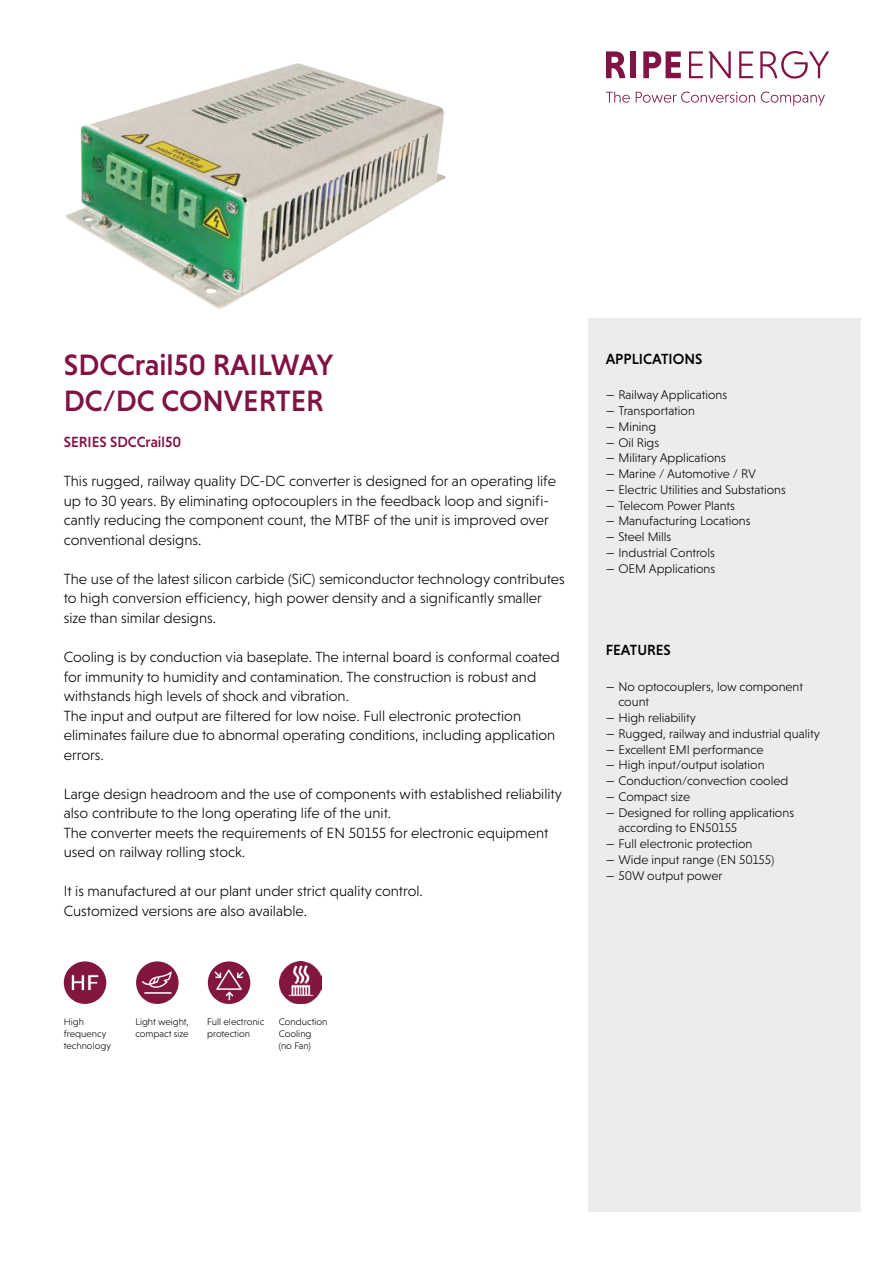
<style>
.page{position:relative;width:893px;height:1263px;background:#fff}
.page>*{position:absolute;margin:0;border:0;box-sizing:border-box;transform-origin:0 0}
.t1{font:500 30px/36px "Niveau Grotesk";color:#801244}
.t2{font:300 15px/19.5px "Niveau Grotesk";color:#000}
.t3{font:500 15px "Niveau Grotesk";color:#000}
.t4{font:500 15px "Niveau Grotesk";color:#801244}
.t5{font:300 12.75px/15.8px "Niveau Grotesk";color:#000}
.t6{font:300 9.75px/12px "Niveau Grotesk";color:#000}
</style>
<div class="page">
<div style="left:588px;top:319px;width:273px;height:893px;background:#ececed"></div>
<svg style="left:606px;top:51px;width:19px;height:27px"></svg>
<div style="left:631px;top:51px;width:5px;height:27px;background:#801244"></div>
<svg style="left:643px;top:51px;width:38px;height:27px"></svg>
<svg style="left:689px;top:51px;width:42px;height:27px"></svg>
<svg style="left:739px;top:51px;width:14px;height:27px"></svg>
<svg style="left:760px;top:51px;width:69px;height:28px"></svg>
<svg style="left:606px;top:92px;width:24px;height:11px"></svg>
<svg style="left:636px;top:92px;width:119px;height:11px"></svg>
<svg style="left:761px;top:92px;width:64px;height:14px"></svg>
<div style="left:64px;top:961px;width:42px;height:43px;background:#83163f;border-radius:50%"></div>
<svg style="left:71px;top:974px;width:28px;height:17px"></svg>
<div style="left:136px;top:961px;width:43px;height:43px;background:#83163f;border-radius:50%"></div>
<hr style="left:144px;top:992px;width:27px;height:2px;background:#fff">
<svg style="left:142px;top:971px;width:30px;height:17px"></svg>
<img style="left:279px;top:961px;width:43px;height:43px">
<div style="left:208px;top:961px;width:42px;height:43px;background:#83163f;border-radius:50%"></div>
<svg style="left:214px;top:969px;width:30px;height:31px"></svg>
<img style="left:66px;top:63px;width:380px;height:246px">
<h1 class="t1" style="left:64px;top:347px;width:271px">SDCCrail50 RAILWAY<br>DC/DC CONVERTER</h1>
<p class="t4" style="left:64px;top:434px;width:119px">SERIES SDCCrail50</p>
<p class="t2" style="left:64px;top:472px;width:494px">This rugged, railway quality DC-DC converter is designed for an operating life up to 30 years. By eliminating optocouplers in the feedback loop and signifi&shy;cantly reducing the component count, the MTBF of the unit is improved over conventional designs.</p>
<p class="t2" style="left:64px;top:569px;width:503px">The use of the latest silicon carbide (SiC) semiconductor technology contributes to high conversion efficiency, high power density and a significantly smaller size than similar designs.</p>
<p class="t2" style="left:64px;top:647px;width:498px">Cooling is by conduction via baseplate. The internal board is conformal coated for immunity to humidity and contamination. The construction is robust and withstands high levels of shock and vibration.<br>The input and output are filtered for low noise. Full electronic protection eliminates failure due to abnormal operating conditions, including application errors.</p>
<p class="t2" style="left:64px;top:784px;width:500px">Large design headroom and the use of components with established reliability also contribute to the long operating life of the unit.<br>The converter meets the requirements of EN 50155 for electronic equipment used on railway rolling stock.</p>
<p class="t2" style="left:64px;top:881px;width:361px">It is manufactured at our plant under strict quality control.<br>Customized versions are also available.</p>
<p class="t6" style="left:64px;top:1016px;width:49px">High frequency technology</p>
<p class="t6" style="left:135px;top:1016px;width:55px">Light weight, compact size</p>
<p class="t6" style="left:207px;top:1016px;width:59px">Full electronic protection</p>
<p class="t6" style="left:279px;top:1016px;width:50px">Conduction<br>Cooling<br>(no Fan)</p>
<p class="t3" style="left:606px;top:350px;width:98px">APPLICATIONS</p>
<p class="t5" style="left:606px;top:387px;width:123px">— Railway Applications</p>
<p class="t5" style="left:606px;top:403px;width:91px">— Transportation</p>
<p class="t5" style="left:606px;top:419px;width:52px">— Mining</p>
<p class="t5" style="left:606px;top:434px;width:55px">— Oil Rigs</p>
<p class="t5" style="left:606px;top:450px;width:122px">— Military Applications</p>
<p class="t5" style="left:606px;top:466px;width:152px">— Marine / Automotive / RV</p>
<p class="t5" style="left:606px;top:482px;width:182px">— Electric Utilities and Substations</p>
<p class="t5" style="left:606px;top:497px;width:131px">— Telecom Power Plants</p>
<p class="t5" style="left:606px;top:513px;width:146px">— Manufacturing Locations</p>
<p class="t5" style="left:606px;top:529px;width:67px">— Steel Mills</p>
<p class="t5" style="left:606px;top:545px;width:111px">— Industrial Controls</p>
<p class="t5" style="left:606px;top:560px;width:111px">— OEM Applications</p>
<p class="t3" style="left:606px;top:641px;width:67px">FEATURES</p>
<p class="t5" style="left:618px;top:678px;width:186px;text-indent:-13px">— No optocouplers, low component count</p>
<p class="t5" style="left:606px;top:710px;width:92px">— High reliability</p>
<p class="t5" style="left:606px;top:725px;width:216px">— Rugged, railway and industrial quality</p>
<p class="t5" style="left:606px;top:741px;width:159px">— Excellent EMI performance</p>
<p class="t5" style="left:606px;top:757px;width:160px">— High input/output isolation</p>
<p class="t5" style="left:606px;top:773px;width:184px">— Conduction/convection cooled</p>
<p class="t5" style="left:606px;top:788px;width:86px">— Compact size</p>
<p class="t5" style="left:618px;top:804px;width:177px;text-indent:-13px">— Designed for rolling applications according to EN50155</p>
<p class="t5" style="left:606px;top:836px;width:148px">— Full electronic protection</p>
<p class="t5" style="left:606px;top:851px;width:170px">— Wide input range (EN 50155)</p>
<p class="t5" style="left:606px;top:867px;width:119px">— 50W output power</p>
</div>
